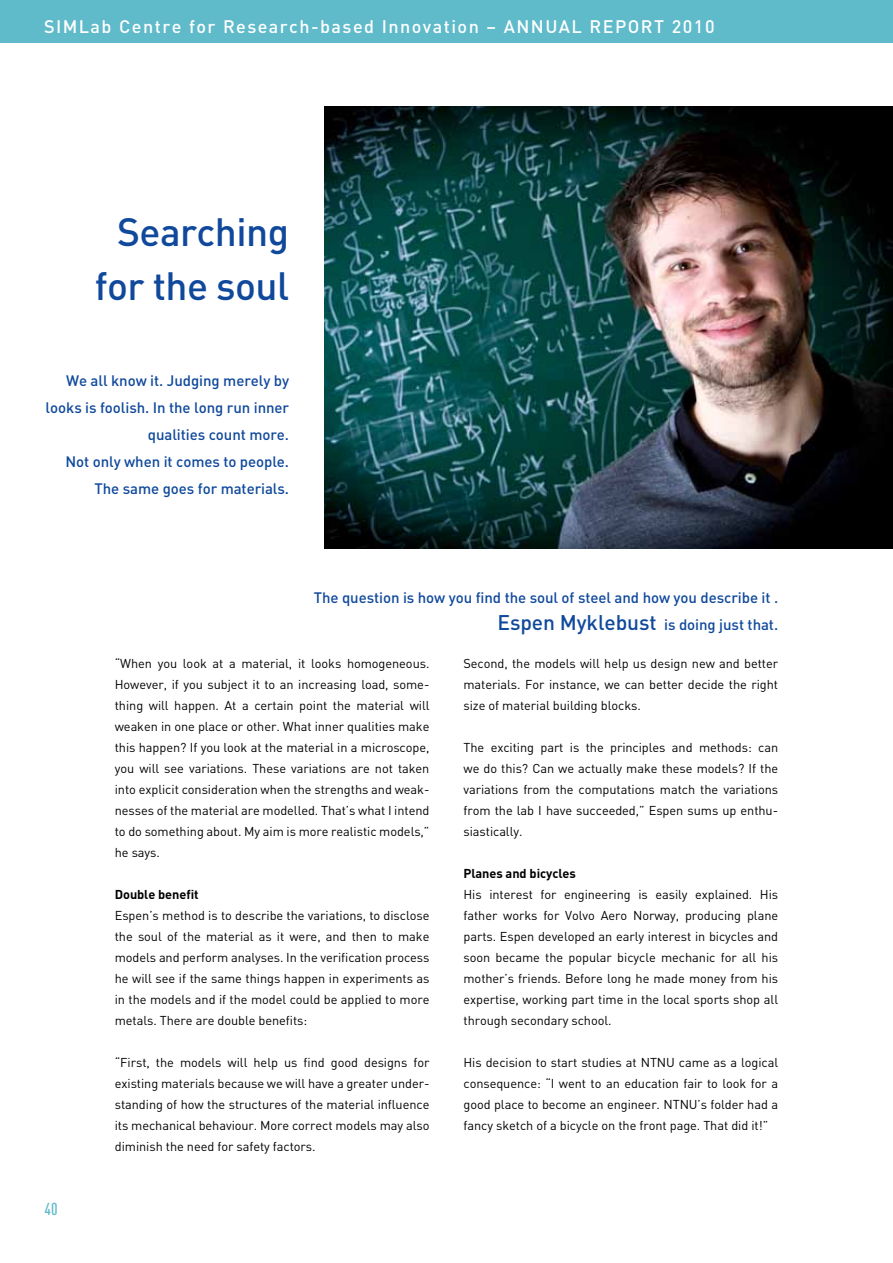
<style>
.page{position:relative;width:893px;height:1263px;background:#fff}
.page>*{position:absolute;margin:0;border:0;box-sizing:border-box;transform-origin:0 0}
.t1{font:500 39px/54px "DIN";letter-spacing:-.015em;color:#10499c;text-align:center}
.t2{font:500 18px "DIN";letter-spacing:.08em;color:#fff}
.t3{font:500 17.1px "DIN Cond";color:#5fbaca}
.t4{font:500 15px/27px "DIN";letter-spacing:-.005em;color:#10499c;text-align:right}
.t5{font:12.75px/21px "DIN";letter-spacing:-.005em;color:#000;text-align:justify}
.t6{font:700 12.75px "DIN";letter-spacing:-.005em;color:#000}
.s1{font-size:21px}
</style>
<div class="page">
<div style="left:0;top:0;width:893px;height:43px;background:#5fbaca"></div>
<img style="left:324px;top:106px;width:569px;height:443px">
<h2 class="t2" style="left:44px;top:15px;width:672px">simlab Centre for Research-based I nnovation – ANNUAL REPORT 2010</h2>
<h1 class="t1" style="left:95px;top:203px;width:196px">Searching for the soul</h1>
<p class="t4" style="left:46px;top:366px;width:245px">We all know it. Judging merely by looks is foolish. I n the long run inner qualities count more.<br>Not only when it comes to people.<br>The same goes for materials.</p>
<p class="t4" style="left:314px;top:584px;width:466px">The question is how you find the soul of steel and how you describe it .<br><span class="s1">Espen Myklebust</span> is doing just that.</p>
<h3 class="t3" style="left:45px;top:1199px;width:15px">40</h3>
<p class="t5" style="left:115px;top:653px;width:316px;text-align:left">“When you look at a material, it looks homogeneous.<br>However, if you subject it to an increasing load, some&shy;thing will happen. At a certain point the material will weaken in one place or other. What inner qualities make this happen? If you look at the material in a microscope, you will see variations. These variations are not taken into explicit consideration when the strengths and weak&shy;nesses of the material are modelled. That’s what I intend to do something about. My aim is more realistic models,” he says.</p>
<p class="t6" style="left:115px;top:886px;width:85px">Double benefit</p>
<p class="t5" style="left:115px;top:905px;width:316px">Espen’s method is to describe the variations, to disclose the soul of the material as it were, and then to make models and perform analyses. In the verification process he will see if the same things happen in experiments as in the models and if the model could be applied to more metals. There are double benefits:</p>
<p class="t5" style="left:115px;top:1052px;width:316px">“First, the models will help us find good designs for existing materials because we will have a greater under&shy;standing of how the structures of the material influence its mechanical behaviour. More correct models may also diminish the need for safety factors.</p>
<p class="t5" style="left:463px;top:653px;width:316px">Second, the models will help us design new and better materials. For instance, we can better decide the right size of material building blocks.</p>
<p class="t5" style="left:463px;top:737px;width:316px">The exciting part is the principles and methods: can we do this? Can we actually make these models? If the variations from the computations match the variations from the lab I have succeeded,” Espen sums up enthu&shy;siastically.</p>
<p class="t6" style="left:463px;top:865px;width:114px">Planes and bicycles</p>
<p class="t5" style="left:463px;top:884px;width:316px">His interest for engineering is easily explained. His father works for Volvo Aero Norway, producing plane parts. Espen developed an early interest in bicycles and soon became the popular bicycle mechanic for all his mother’s friends. Before long he made money from his expertise, working part time in the local sports shop all through secondary school.</p>
<p class="t5" style="left:463px;top:1052px;width:316px">His decision to start studies at NTNU came as a logical consequence: “I went to an education fair to look for a good place to become an engineer. NTNU’s folder had a fancy sketch of a bicycle on the front page. That did it!”</p>
</div>
